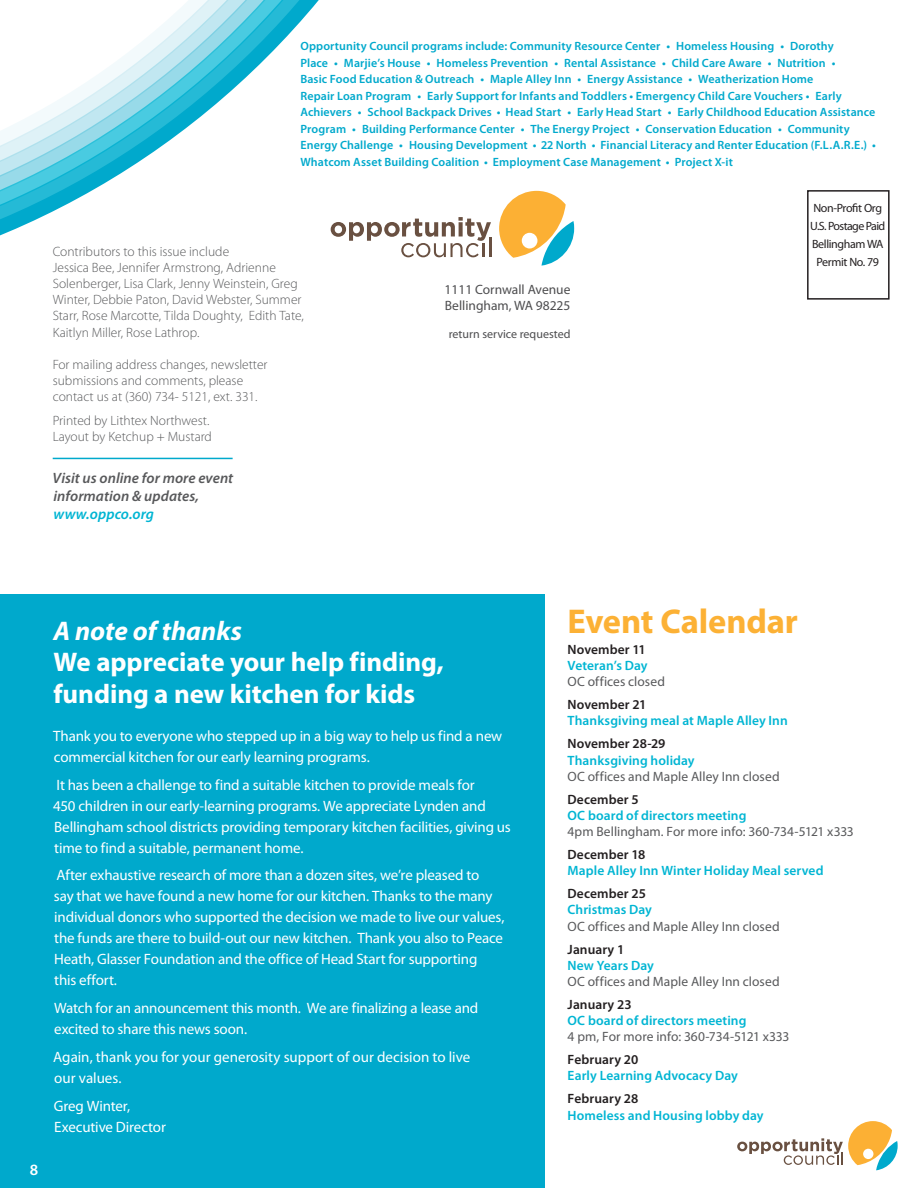
<style>
.page{position:relative;width:918px;height:1188px;background:#fff}
.page>*{position:absolute;margin:0;border:0;box-sizing:border-box;transform-origin:0 0}
.t1{font:700 34.5px "Myriad Pro";letter-spacing:-.005em;color:#fcb135}
.t2{font:700 27px/31.5px "Myriad Pro";letter-spacing:-.005em;color:#fff}
.t3{font:600 15.75px "Myriad Pro";color:#fff}
.a_OC_donor_form_sans{font:15px/21px "Myriad Pro";letter-spacing:-.01em;color:#fff}
.a_OC_donor_form_sans-2{font:italic 600 15px/18px "Myriad Pro";letter-spacing:.005em;color:#58595b}
.a_OC_donor_form_sans-3{font:13.5px/16.2px "Myriad Pro";letter-spacing:.005em;color:#58595b}
.a_OC_donor_form_sans-4{font:300 13.5px/16.2px "Myriad Pro";color:#58595b}
.a_OC_donor_form_sans-5{font:600 13.5px/16.2px "Myriad Pro";letter-spacing:.005em;color:#00b5d3}
.FLIR_caption{font:300 13.5px/16.2px "Myriad Pro";color:#58595b}
.t4{font:13.5px "Myriad Pro";color:#4d4d4f}
.FLIR_sidebar{font:600 12px/16.5px "Myriad Pro";letter-spacing:.01em;color:#00a9cc}
.t5{font:12px/18px "Myriad Pro";letter-spacing:-.03em;color:#231f20;text-align:center}
.t6{font:12px "Myriad Pro";color:#4d4d4f}
.s1{color:#00b5d3}
.s2{font-style:italic}
.s3{font-weight:600;color:#231f20}
.s4{font-weight:600;color:#00b5d3}
.s5{color:#231f20}
</style>
<div class="page">
<div style="left:807px;top:190px;width:83px;height:110px;border:2px solid #231f20"></div>
<div style="left:0;top:594px;width:544px;height:594px;background:#00a9cc"></div>
<svg style="left:393px;top:217px;width:98px;height:40px"></svg>
<svg style="left:499px;top:191px;width:75px;height:75px"></svg>
<svg style="left:0;top:0;width:393px;height:241px"></svg>
<svg style="left:737px;top:1121px;width:161px;height:49px"></svg>
<hr style="left:53px;top:458px;width:180px;height:1px;background:#00a9cc">
<p class="FLIR_sidebar" style="left:300px;top:38px;width:577px">Opportunity Council programs include: Community Resource Center • Homeless Housing • Dorothy<br>Place • Marjie’s House • Homeless Prevention • Rental Assistance • Child Care Aware • Nutrition •<br>Basic Food Education &amp; Outreach • Maple Alley Inn • Energy Assistance • Weatherization Home<br>Repair Loan Program • Early Support for Infants and Toddlers • Emergency Child Care Vouchers • Early Achievers • School Backpack Drives • Head Start • Early Head Start • Early Childhood Education Assistance Program • Building Performance Center • The Energy Project • Conservation Education • Community Energy Challenge • Housing Development • 22 North • Financial Literacy and Renter Education (F.L.A.R.E.) • Whatcom Asset Building Coalition • Employment Case Management • Project X-it</p>
<p class="a_OC_donor_form_sans-4" style="left:53px;top:243px;width:253px">Contributors to this issue include<br>Jessica Bee, Jennifer Armstrong, Adrienne Solenberger, Lisa Clark, Jenny Weinstein, Greg Winter, Debbie Paton, David Webster, Summer Starr, Rose Marcotte, Tilda Doughty, Edith Tate, Kaitlyn Miller, Rose Lathrop.</p>
<p class="FLIR_caption" style="left:53px;top:356px;width:216px">For mailing address changes, newsletter submissions and comments, please contact us at (360) 734- 5121, ext. 331.</p>
<p class="FLIR_caption" style="left:53px;top:412px;width:161px">Printed by Lithtex Northwest.<br>Layout by Ketchup + Mustard</p>
<p class="a_OC_donor_form_sans-2" style="left:53px;top:468px;width:182px">Visit us online for more event information &amp; updates, <span class="s1">www.oppco.org</span></p>
<p class="t4" style="left:445px;top:281px;width:127px">1111 Cornwall Avenue</p>
<p class="t4" style="left:445px;top:297px;width:127px">Bellingham, WA 98225</p>
<p class="t6" style="left:449px;top:327px;width:123px">return service requested</p>
<p class="t5" style="left:810px;top:199px;width:77px">Non-Profit Org<br>U.S. Postage Paid<br>Bellingham WA<br>Permit No. 79</p>
<p class="t3" style="left:30px;top:1159px;width:10px">8</p>
<p class="t2" style="left:54px;top:614px;width:392px"><span class="s2">A note of thanks<br></span>We appreciate your help finding, funding a new kitchen for kids</p>
<p class="a_OC_donor_form_sans" style="left:53px;top:725px;width:451px">Thank you to everyone who stepped up in a big way to help us find a new commercial kitchen for our early learning programs.</p>
<p class="a_OC_donor_form_sans" style="left:53px;top:774px;width:459px">It has been a challenge to find a suitable kitchen to provide meals for<br>450 children in our early-learning programs. We appreciate Lynden and Bellingham school districts providing temporary kitchen facilities, giving us time to find a suitable, permanent home.</p>
<p class="a_OC_donor_form_sans" style="left:54px;top:865px;width:452px">After exhaustive research of more than a dozen sites, we’re pleased to<br>say that we have found a new home for our kitchen. Thanks to the many individual donors who supported the decision we made to live our values, the funds are there to build-out our new kitchen. Thank you also to Peace Heath, Glasser Foundation and the office of Head Start for supporting<br>this effort.</p>
<p class="a_OC_donor_form_sans" style="left:54px;top:997px;width:426px">Watch for an announcement this month. We are finalizing a lease and excited to share this news soon.</p>
<p class="a_OC_donor_form_sans" style="left:53px;top:1046px;width:419px">Again, thank you for your generosity support of our decision to live our values.</p>
<p class="a_OC_donor_form_sans" style="left:54px;top:1095px;width:114px">Greg Winter,<br>Executive Director</p>
<p class="t1" style="left:568px;top:599px;width:232px">Event Calendar</p>
<p class="a_OC_donor_form_sans-3" style="left:568px;top:641px;width:99px"><span class="s3">November 11<br></span><span class="s4">Veteran’s Day<br></span>OC offices closed</p>
<p class="a_OC_donor_form_sans-5" style="left:568px;top:696px;width:222px"><span class="s5">November 21<br></span>Thanksgiving meal at Maple Alley Inn</p>
<p class="a_OC_donor_form_sans-3" style="left:568px;top:736px;width:213px"><span class="s3">November 28-29<br></span><span class="s4">Thanksgiving holiday<br></span>OC offices and Maple Alley Inn closed</p>
<p class="a_OC_donor_form_sans-5" style="left:568px;top:791px;width:180px"><span class="s5">December 5<br></span>OC board of directors meeting</p>
<p class="a_OC_donor_form_sans-3" style="left:568px;top:823px;width:288px">4pm Bellingham. For more info: 360-734-5121 x333</p>
<p class="a_OC_donor_form_sans-5" style="left:568px;top:846px;width:257px"><span class="s5">December 18<br></span>Maple Alley Inn Winter Holiday Meal served</p>
<p class="a_OC_donor_form_sans-3" style="left:568px;top:885px;width:213px"><span class="s3">December 25<br></span><span class="s4">Christmas Day<br></span>OC offices and Maple Alley Inn closed</p>
<p class="a_OC_donor_form_sans-3" style="left:568px;top:941px;width:213px"><span class="s3">January 1<br></span><span class="s4">New Years Day<br></span>OC offices and Maple Alley Inn closed</p>
<p class="a_OC_donor_form_sans-3" style="left:568px;top:996px;width:223px"><span class="s3">January 23<br></span><span class="s4">OC board of directors meeting<br></span>4 pm, For more info: 360-734-5121 x333</p>
<p class="a_OC_donor_form_sans-5" style="left:568px;top:1051px;width:172px"><span class="s5">February 20<br></span>Early Learning Advocacy Day</p>
<p class="a_OC_donor_form_sans-5" style="left:568px;top:1090px;width:197px"><span class="s5">February 28<br></span>Homeless and Housing lobby day</p>
</div>
